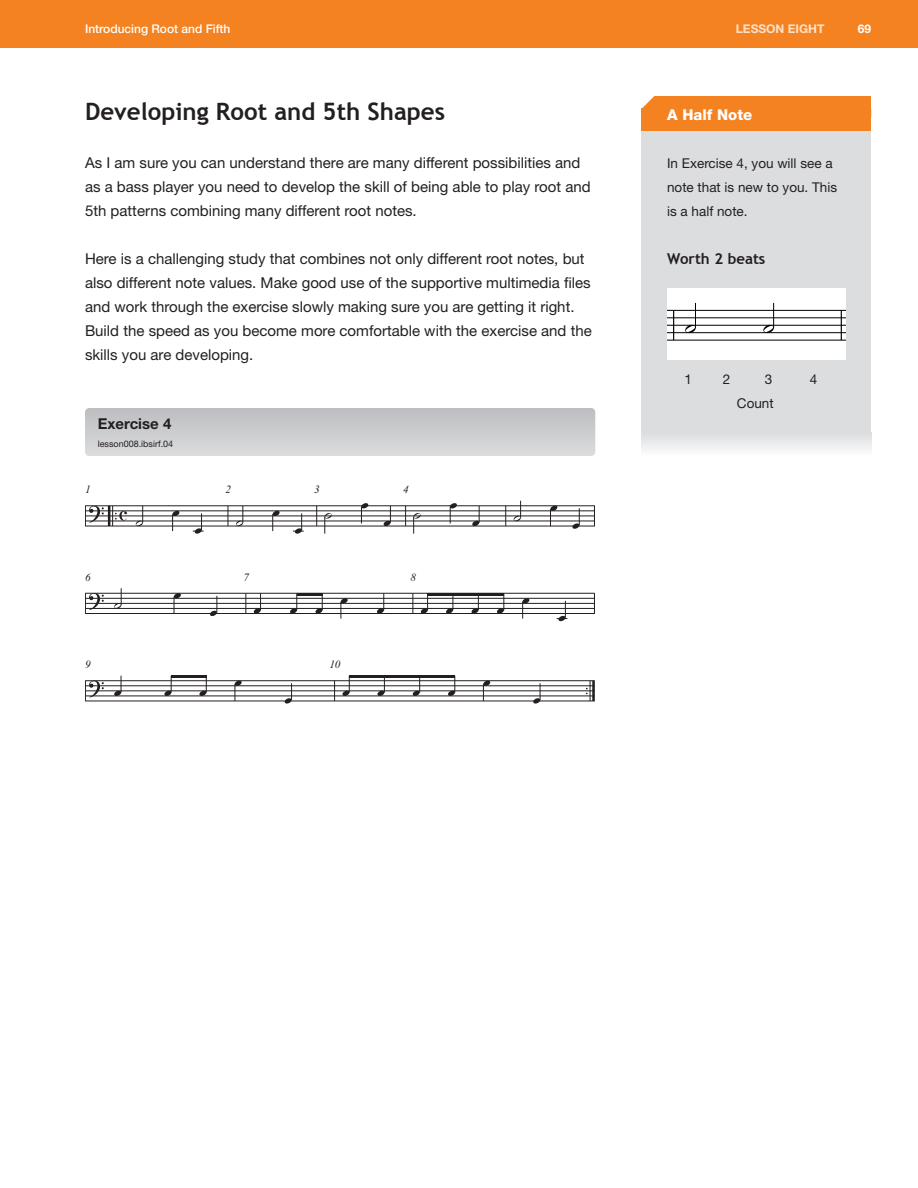
<style>
.page{position:relative;width:918px;height:1188px;background:#fff}
.page>*{position:absolute;margin:0;border:0;box-sizing:border-box;transform-origin:0 0}
.t1{font:700 24px "Trebuchet MS";color:#231f20}
.t2{font:15px/24px "Helvetica Neue";color:#231f20}
.t3{font:700 15px "Trebuchet MS";color:#231f20}
.t4{font:700 15px "Helvetica Neue";color:#231f20}
.t5{font:800 15px "Helvetica Neue";color:#fff}
.t6{font:13.5px/24px "Helvetica Neue";color:#231f20}
.t7{font:500 12px "Helvetica Neue LT Std";color:#fff}
.t8{font:700 12px "Helvetica Neue LT Std";color:#fee1c8}
.t9{font:700 12px "Helvetica Neue LT Std";color:#fff}
.t10{font:italic 11.25px "Times New Roman";color:#231f20}
.t11{font:9px "Helvetica Neue";color:#231f20}
</style>
<div class="page">
<div style="left:0;top:0;width:918px;height:48px;background:#f58220"></div>
<div style="left:85px;top:408px;width:510px;height:48px;background:linear-gradient(to bottom,#bdbec0,#dadbdd);border-radius:4px"></div>
<hr style="left:108px;top:506px;width:2px;height:20px;background:#231f20">
<svg style="left:112px;top:507px;width:15px;height:19px"></svg>
<svg style="left:228px;top:507px;width:1px;height:19px"></svg>
<svg style="left:316px;top:507px;width:1px;height:19px"></svg>
<svg style="left:405px;top:507px;width:1px;height:19px"></svg>
<svg style="left:505px;top:507px;width:1px;height:19px"></svg>
<svg style="left:594px;top:507px;width:1px;height:19px"></svg>
<hr style="left:85px;top:526px;width:510px;height:1px;background:#231f20">
<hr style="left:85px;top:521px;width:510px;height:1px;background:#231f20">
<hr style="left:85px;top:516px;width:510px;height:1px;background:#231f20">
<hr style="left:85px;top:511px;width:510px;height:1px;background:#231f20">
<hr style="left:85px;top:506px;width:510px;height:1px;background:#231f20">
<svg style="left:85px;top:506px;width:19px;height:20px"></svg>
<svg style="left:136px;top:506px;width:7px;height:20px"></svg>
<svg style="left:172px;top:511px;width:7px;height:20px"></svg>
<svg style="left:193px;top:513px;width:11px;height:21px"></svg>
<svg style="left:236px;top:506px;width:8px;height:20px"></svg>
<svg style="left:272px;top:511px;width:8px;height:20px"></svg>
<svg style="left:293px;top:513px;width:11px;height:21px"></svg>
<svg style="left:325px;top:513px;width:7px;height:21px"></svg>
<svg style="left:361px;top:503px;width:7px;height:21px"></svg>
<svg style="left:384px;top:506px;width:7px;height:20px"></svg>
<svg style="left:413px;top:513px;width:8px;height:21px"></svg>
<svg style="left:450px;top:503px;width:7px;height:21px"></svg>
<svg style="left:472px;top:506px;width:8px;height:20px"></svg>
<svg style="left:514px;top:501px;width:7px;height:20px"></svg>
<svg style="left:550px;top:506px;width:7px;height:20px"></svg>
<svg style="left:572px;top:508px;width:8px;height:21px"></svg>
<svg style="left:245px;top:594px;width:1px;height:19px"></svg>
<svg style="left:412px;top:594px;width:1px;height:19px"></svg>
<svg style="left:594px;top:594px;width:1px;height:19px"></svg>
<hr style="left:85px;top:613px;width:510px;height:1px;background:#231f20">
<hr style="left:85px;top:608px;width:510px;height:1px;background:#231f20">
<hr style="left:85px;top:603px;width:510px;height:1px;background:#231f20">
<hr style="left:85px;top:598px;width:510px;height:1px;background:#231f20">
<hr style="left:85px;top:593px;width:510px;height:1px;background:#231f20">
<svg style="left:85px;top:593px;width:19px;height:21px"></svg>
<svg style="left:114px;top:588px;width:8px;height:21px"></svg>
<svg style="left:174px;top:593px;width:7px;height:20px"></svg>
<svg style="left:210px;top:596px;width:8px;height:20px"></svg>
<svg style="left:254px;top:593px;width:7px;height:20px"></svg>
<hr style="left:297px;top:593px;width:25px;height:3px;background:#231f20">
<svg style="left:290px;top:593px;width:8px;height:20px"></svg>
<svg style="left:316px;top:594px;width:7px;height:19px"></svg>
<svg style="left:341px;top:598px;width:7px;height:21px"></svg>
<svg style="left:377px;top:593px;width:8px;height:20px"></svg>
<hr style="left:428px;top:593px;width:76px;height:3px;background:#231f20">
<svg style="left:421px;top:593px;width:7px;height:20px"></svg>
<svg style="left:446px;top:596px;width:8px;height:17px"></svg>
<svg style="left:472px;top:596px;width:7px;height:17px"></svg>
<svg style="left:497px;top:593px;width:8px;height:20px"></svg>
<svg style="left:522px;top:598px;width:7px;height:21px"></svg>
<svg style="left:557px;top:601px;width:10px;height:20px"></svg>
<svg style="left:334px;top:681px;width:1px;height:20px"></svg>
<hr style="left:592px;top:681px;width:3px;height:20px;background:#231f20">
<svg style="left:586px;top:681px;width:5px;height:20px"></svg>
<hr style="left:85px;top:701px;width:510px;height:1px;background:#231f20">
<hr style="left:85px;top:696px;width:510px;height:1px;background:#231f20">
<hr style="left:85px;top:691px;width:510px;height:1px;background:#231f20">
<hr style="left:85px;top:686px;width:510px;height:1px;background:#231f20">
<hr style="left:85px;top:680px;width:510px;height:1px;background:#231f20">
<svg style="left:85px;top:681px;width:19px;height:20px"></svg>
<svg style="left:114px;top:676px;width:8px;height:20px"></svg>
<hr style="left:171px;top:676px;width:35px;height:2px;background:#231f20">
<svg style="left:164px;top:676px;width:8px;height:20px"></svg>
<svg style="left:199px;top:676px;width:8px;height:20px"></svg>
<svg style="left:235px;top:681px;width:7px;height:20px"></svg>
<svg style="left:285px;top:683px;width:7px;height:21px"></svg>
<hr style="left:349px;top:676px;width:106px;height:2px;background:#231f20">
<svg style="left:342px;top:676px;width:8px;height:20px"></svg>
<svg style="left:377px;top:678px;width:8px;height:18px"></svg>
<svg style="left:413px;top:678px;width:7px;height:18px"></svg>
<svg style="left:448px;top:676px;width:8px;height:20px"></svg>
<svg style="left:483px;top:681px;width:7px;height:20px"></svg>
<svg style="left:533px;top:683px;width:8px;height:21px"></svg>
<div style="left:642px;top:120px;width:229px;height:312px;background:#dcdddf"></div>
<div style="left:642px;top:432px;width:229px;height:24px;background:linear-gradient(to bottom,#dbdcde,#fcfcfc)"></div>
<div style="left:642px;top:96px;width:200px;height:12px;background:#f58220"></div>
<div style="left:642px;top:108px;width:229px;height:23px;background:#f58220"></div>
<div style="left:668px;top:288px;width:178px;height:72px;background:#fff"></div>
<hr style="left:673px;top:310px;width:1px;height:30px;background:#000">
<hr style="left:841px;top:310px;width:1px;height:30px;background:#000">
<hr style="left:667px;top:340px;width:179px;height:1px;background:#000">
<hr style="left:667px;top:332px;width:179px;height:1px;background:#000">
<hr style="left:667px;top:325px;width:179px;height:1px;background:#000">
<hr style="left:667px;top:317px;width:179px;height:1px;background:#000">
<hr style="left:667px;top:310px;width:179px;height:1px;background:#000">
<svg style="left:685px;top:303px;width:11px;height:30px"></svg>
<svg style="left:763px;top:303px;width:11px;height:30px"></svg>
<div style="left:842px;top:96px;width:29px;height:29px;background:#f58220"></div>
<p class="t7" style="left:85px;top:22px;width:147px">Introducing Root and Fifth</p>
<p class="t8" style="left:736px;top:21px;width:90px">LESSON EIGHT</p>
<p class="t9" style="left:858px;top:21px;width:15px">69</p>
<h1 class="t1" style="left:85px;top:96px;width:362px">Developing Root and 5th Shapes</h1>
<p class="t2" style="left:85px;top:150px;width:507px">As I am sure you can understand there are many different possibilities and as a bass player you need to develop the skill of being able to play root and<br>5th patterns combining many different root notes.</p>
<p class="t2" style="left:85px;top:246px;width:508px">Here is a challenging study that combines not only different root notes, but also different note values. Make good use of the supportive multimedia files and work through the exercise slowly making sure you are getting it right.<br>Build the speed as you become more comfortable with the exercise and the skills you are developing.</p>
<p class="t4" style="left:98px;top:414px;width:75px">Exercise 4</p>
<p class="t11" style="left:98px;top:438px;width:77px">lesson008.ibsirf.04</p>
<p class="t10" style="left:85px;top:483px;width:7px">1</p>
<p class="t10" style="left:226px;top:483px;width:7px">2</p>
<p class="t10" style="left:314px;top:483px;width:7px">3</p>
<p class="t10" style="left:403px;top:483px;width:7px">4</p>
<p class="t10" style="left:85px;top:571px;width:7px">6</p>
<p class="t10" style="left:243px;top:571px;width:7px">7</p>
<p class="t10" style="left:411px;top:571px;width:7px">8</p>
<p class="t10" style="left:85px;top:658px;width:7px">9</p>
<p class="t10" style="left:329px;top:658px;width:13px">10</p>
<p class="t5" style="left:667px;top:106px;width:87px">A Half Note</p>
<p class="t6" style="left:667px;top:151px;width:172px">In Exercise 4, you will see a note that is new to you. This is a half note.</p>
<p class="t3" style="left:667px;top:249px;width:100px">Worth 2 beats</p>
<p class="t6" style="left:684px;top:367px;width:9px">1</p>
<p class="t6" style="left:723px;top:367px;width:9px">2</p>
<p class="t6" style="left:765px;top:367px;width:9px">3</p>
<p class="t6" style="left:810px;top:367px;width:9px">4</p>
<p class="t6" style="left:737px;top:391px;width:38px">Count</p>
</div>
